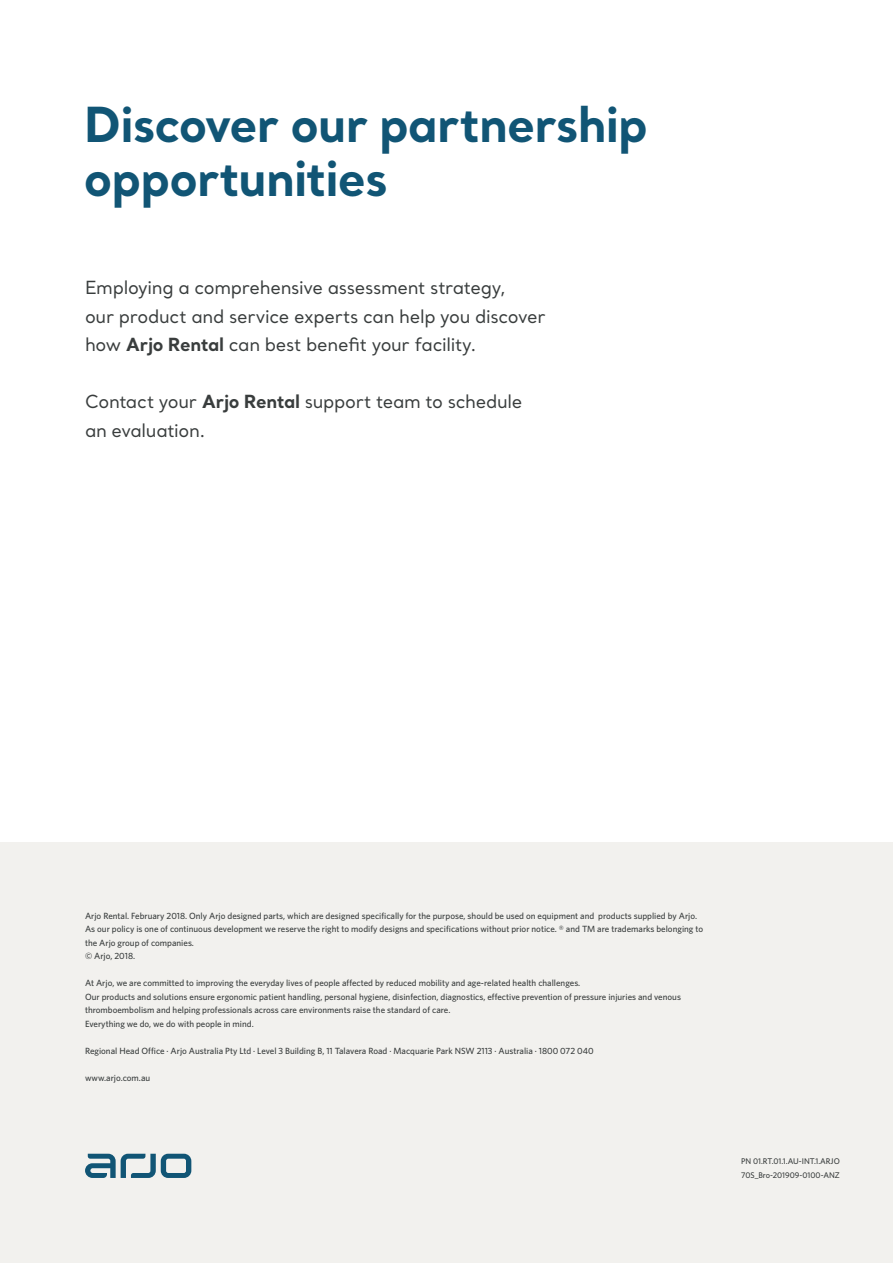
<style>
.page{position:relative;width:893px;height:1263px;background:#fff}
.page>*{position:absolute;margin:0;border:0;box-sizing:border-box;transform-origin:0 0}
.t1{font:700 48px/54px "Santral";letter-spacing:-.02em;color:#115575}
.t2{font:18px/28.5px "Santral";letter-spacing:-.02em;color:#393d3d}
.t3{font:500 9px/13.5px "Whitney";color:#393d3d}
.t4{font:500 8.25px/13.5px "Whitney";color:#393d3d}
.s1{font-weight:700}
.s2{font-family:"Whitney HTF"}
</style>
<div class="page">
<div style="left:0;top:842px;width:893px;height:421px;background:#f2f1ee"></div>
<svg style="left:85px;top:1154px;width:106px;height:24px"></svg>
<h1 class="t1" style="left:84px;top:96px;width:566px">Discover our partnership opportunities</h1>
<h2 class="t2" style="left:85px;top:273px;width:462px">Employing a comprehensive assessment strategy,<br>our product and service experts can help you discover how <span class="s1">Arjo Rental</span> can best benefit your facility.</h2>
<h2 class="t2" style="left:85px;top:387px;width:439px">Contact your <span class="s1">Arjo Rental</span> support team to schedule an evaluation.</h2>
<p class="t3" style="left:85px;top:909px;width:620px">Arjo Rental. February 2018. Only Arjo designed parts, which are designed specifically for the purpose, should be used on equipment and products supplied by Arjo.<br>As our policy is one of continuous development we reserve the right to modify designs and specifications without prior notice. ® and TM are trademarks belonging to the Arjo group of companies.<br>© Arjo, 2018.</p>
<p class="t3" style="left:85px;top:976px;width:597px">At Arjo, we are committed to improving the everyday lives of people affected by reduced mobility and age-related health challenges.<br>Our products and solutions ensure ergonomic patient handling, personal hygiene, disinfection, diagnostics, effective prevention of pressure injuries and venous thromboembolism and helping professionals across care environments raise the standard of care.<br>Everything we do, we do with people in mind.</p>
<p class="t3" style="left:85px;top:1044px;width:510px">Regional Head Office · Arjo Australia Pty Ltd · Level 3 Building B, 11 Talavera Road · Macquarie Park NSW 2113 · Australia · <span class="s2">1800 072 040</span></p>
<p class="t3" style="left:85px;top:1071px;width:67px">www.arjo.com.au</p>
<p class="t4" style="left:741px;top:1155px;width:100px">PN 01.RT.01.1.AU-INT.1.ARJO<br>70S_Bro-201909-0100-ANZ</p>
</div>
